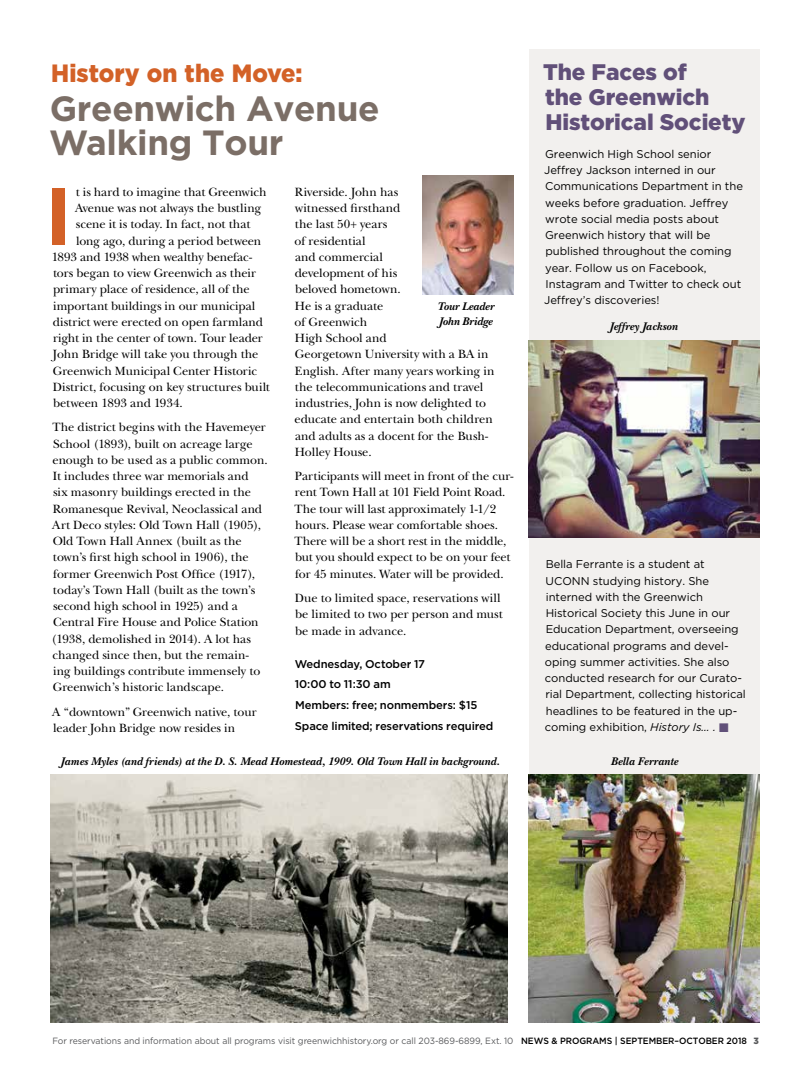
<style>
.page{position:relative;width:810px;height:1080px;background:#fff}
.page>*{position:absolute;margin:0;border:0;box-sizing:border-box;transform-origin:0 0}
.t1{font:700 80.12px "Gotham";color:#d36127}
.t2{font:700 35px/33.8px "Gotham";letter-spacing:-.01em;color:#7b6e66}
.t3{font:900 25px "Gotham";color:#d36127;scale:.95 1}
.t4{font:900 22.5px/25px "Gotham";letter-spacing:-.005em;color:#615079}
.t5{font:12.5px/16.2px "New Baskerville";letter-spacing:-.005em;color:#000}
.t6{font:italic 700 11.5px/15px "New Baskerville";letter-spacing:.01em;color:#000}
.t7{font:11.25px/16.2px "Gotham";letter-spacing:-.005em;color:#000}
.t8{font:500 11.25px/20.8px "Gotham";letter-spacing:-.01em;color:#000}
.t9{font:9px "Gotham";letter-spacing:-.005em;color:#58595b;scale:.96 1}
.s1{font-style:italic}
.s2{color:#615079}
.s3{font-weight:500;color:#000}
.s4{font-weight:900}
</style>
<div class="page">
<div style="left:529px;top:50px;width:230px;height:973px;background:#f2f0ee"></div>
<img style="left:529px;top:775px;width:230px;height:248px">
<img style="left:51px;top:775px;width:457px;height:248px">
<img style="left:422px;top:176px;width:92px;height:118px">
<img style="left:529px;top:341px;width:230px;height:197px">
<h3 class="t3" style="left:51px;top:59px;width:266px">History on the Move:</h3>
<h2 class="t2" style="left:49px;top:91px;width:332px">Greenwich Avenue<br>Walking Tour</h2>
<h1 class="t1" style="left:45px;top:170px;width:28px">I</h1>
<p class="t5" style="left:76px;top:184px;width:192px">t is hard to imagine that Greenwich</p>
<p class="t5" style="left:295px;top:184px;width:201px">Riverside. John has<br>witnessed firsthand<br>the last 50+ years<br>of residential<br>and commercial<br>development of his<br>beloved hometown.<br>He is a graduate<br>of Greenwich<br>High School and<br>Georgetown University with a BA in<br>English. After many years working in the telecommunications and travel industries, John is now delighted to educate and entertain both children and adults as a docent for the Bush-<br>Holley House.</p>
<p class="t5" style="left:294px;top:468px;width:221px">Participants will meet in front of the cur&shy;rent Town Hall at 101 Field Point Road.<br>The tour will last approximately 1-1/2 hours. Please wear comfortable shoes.<br>There will be a short rest in the middle, but you should expect to be on your feet for 45 minutes. Water will be provided.</p>
<p class="t5" style="left:295px;top:590px;width:209px">Due to limited space, reservations will be limited to two per person and must be made in advance.</p>
<p class="t8" style="left:295px;top:653px;width:200px">Wednesday, October 17<br>10:00 to 11:30 am<br>Members: free; nonmembers: $15<br>Space limited; reservations required</p>
<p class="t5" style="left:75px;top:200px;width:188px">Avenue was not always the bustling</p>
<p class="t5" style="left:76px;top:216px;width:176px">scene it is today. In fact, not that</p>
<p class="t5" style="left:76px;top:232px;width:187px">long ago, during a period between</p>
<p class="t5" style="left:52px;top:249px;width:202px">1893 and 1938 when wealthy benefac-</p>
<p class="t5" style="left:53px;top:265px;width:205px">tors began to view Greenwich as their</p>
<p class="t5" style="left:53px;top:281px;width:198px">primary place of residence, all of the</p>
<p class="t5" style="left:53px;top:297px;width:204px">important buildings in our municipal</p>
<p class="t5" style="left:53px;top:314px;width:212px">district were erected on open farmland</p>
<p class="t5" style="left:53px;top:330px;width:211px">right in the center of town. Tour leader</p>
<p class="t5" style="left:53px;top:346px;width:207px">John Bridge will take you through the</p>
<p class="t5" style="left:53px;top:362px;width:206px">Greenwich Municipal Center Historic</p>
<p class="t5" style="left:53px;top:379px;width:219px">District, focusing on key structures built</p>
<p class="t5" style="left:53px;top:395px;width:131px">between 1893 and 1934.</p>
<p class="t5" style="left:52px;top:419px;width:218px">The district begins with the Havemeyer School (1893), built on acreage large enough to be used as a public common.<br>It includes three war memorials and<br>six masonry buildings erected in the Romanesque Revival, Neoclassical and Art Deco styles: Old Town Hall (1905), Old Town Hall Annex (built as the town’s first high school in 1906), the former Greenwich Post Office (1917), today’s Town Hall (built as the town’s second high school in 1925) and a Central Fire House and Police Station (1938, demolished in 2014). A lot has changed since then, but the remain&shy;ing buildings contribute immensely to Greenwich’s historic landscape.</p>
<p class="t5" style="left:52px;top:704px;width:206px">A “downtown” Greenwich native, tour leader John Bridge now resides in</p>
<p class="t6" style="left:437px;top:298px;width:58px">Tour Leader<br>John Bridge</p>
<p class="t6" style="left:61px;top:754px;width:441px">James Myles (and friends) at the D. S. Mead Homestead, 1909. Old Town Hall in background.</p>
<h3 class="t4" style="left:543px;top:59px;width:204px">The Faces of<br>the Greenwich<br>Historical Society</h3>
<p class="t7" style="left:544px;top:146px;width:200px">Greenwich High School senior<br>Jeffrey Jackson interned in our<br>Communications Department in the weeks before graduation. Jeffrey wrote social media posts about<br>Greenwich history that will be published throughout the coming year. Follow us on Facebook,<br>Instagram and Twitter to check out<br>Jeffrey’s discoveries!</p>
<p class="t6" style="left:609px;top:318px;width:70px">Jeffrey Jackson</p>
<p class="t7" style="left:545px;top:556px;width:203px">Bella Ferrante is a student at UCONN studying history. She interned with the Greenwich Historical Society this June in our Education Department, overseeing educational programs and devel&shy;oping summer activities. She also conducted research for our Curato&shy;rial Department, collecting historical headlines to be featured in the up&shy;coming exhibition, <span class="s1">History Is… .</span> <span class="s2">■</span></p>
<p class="t6" style="left:611px;top:754px;width:69px">Bella Ferrante</p>
<p class="t9" style="left:52px;top:1036px;width:737px">For reservations and information about all programs visit greenwichhistory.org or call 203-869-6899, Ext. 10 <span class="s3">NEWS &amp; PROGRAMS | SEPTEMBER–OCTOBER 2018</span> <span class="s4">3</span></p>
</div>
